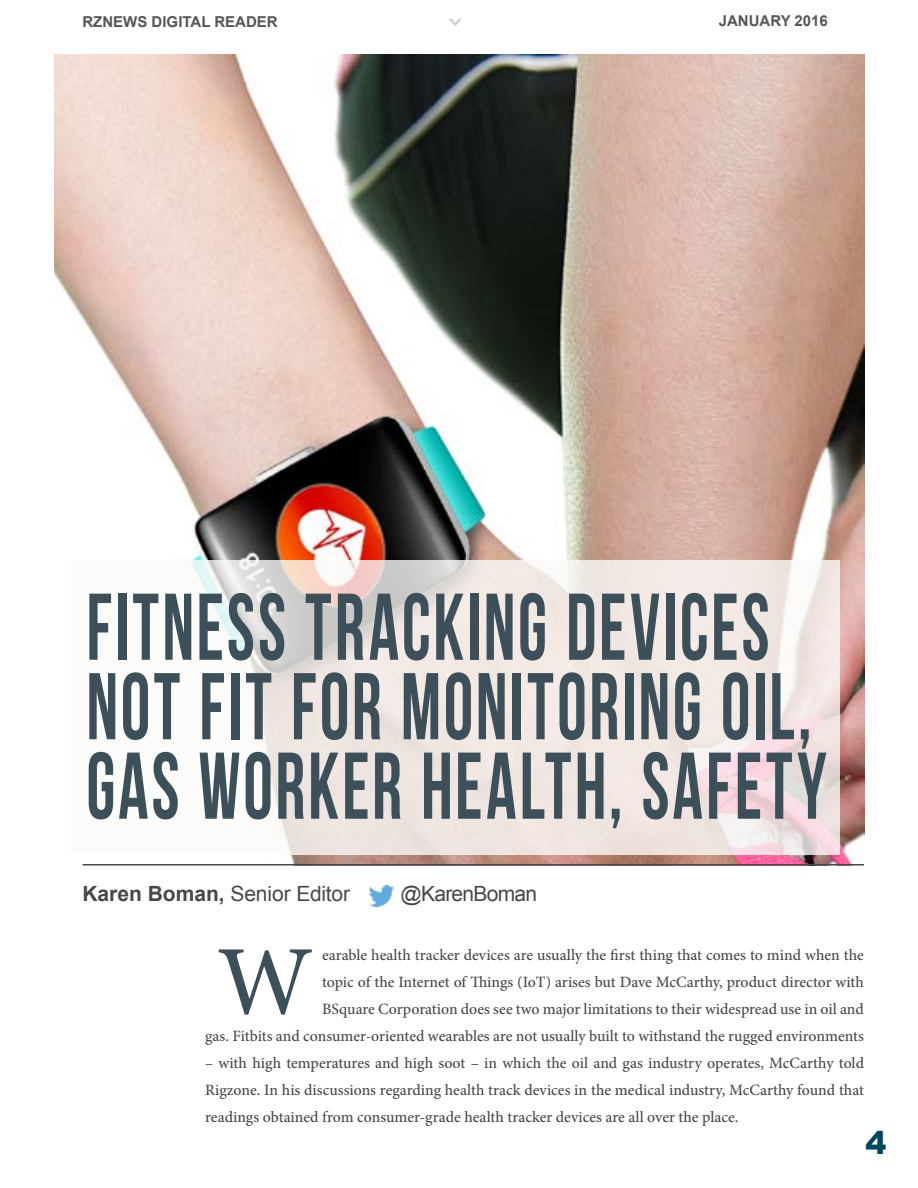
<style>
.page{position:relative;width:918px;height:1188px;background:#fff}
.page>*{position:absolute;margin:0;border:0;box-sizing:border-box;transform-origin:0 0}
.t1{font:500 98.85px "Minion Pro";color:#3d505a}
.t2{font:700 94.5px/79.5px "Bebas Neue";letter-spacing:.04em;color:#3d505a;scale:.79 1}
.t3{font:900 31.5px "Arial";color:#00455d}
.t4{font:21px "Arial";letter-spacing:-.02em;color:#48484a}
.t5{font:500 15.75px/27px "Minion Pro";color:#48484a;text-align:right}
.t6{font:700 15px "Arial";color:#55565a}
.s1{font-weight:700}
</style>
<div class="page">
<img style="left:54px;top:54px;width:810px;height:810px">
<img style="left:369px;top:886px;width:25px;height:21px">
<hr style="left:82px;top:864px;width:782px;height:2px;background:#48484a">
<svg style="left:71px;top:561px;width:769px;height:294px;fill:#f2e8e4"></svg>
<svg style="left:449px;top:19px;width:13px;height:7px"></svg>
<p class="t6" style="left:82px;top:12px;width:197px">RZNEWS DIGITAL READER</p>
<p class="t6" style="left:719px;top:11px;width:111px">JANUARY 2016</p>
<h2 class="t2" style="left:86px;top:586px;width:939px">FITNESS TRACKING DEVICES<br>NOT FIT FOR MONITORING OIL,<br>GAS WORKER HEALTH, SAFETY</h2>
<h3 class="t4" style="left:82px;top:880px;width:269px"><span class="s1">Karen Boman,</span> Senior Editor</h3>
<h3 class="t4" style="left:401px;top:880px;width:138px">@KarenBoman</h3>
<p class="t5" style="left:205px;top:941px;width:660px">earable health tracker devices are usually the first thing that comes to mind when the<br>topic of the Internet of Things (IoT) arises but Dave McCarthy, product director with<br>BSquare Corporation does see two major limitations to their widespread use in oil and<br>gas. Fitbits and consumer-oriented wearables are not usually built to withstand the rugged environments</p>
<p class="t5" style="left:205px;top:1049px;width:660px;text-align:justify">– with high temperatures and high soot – in which the oil and gas industry operates, McCarthy told Rigzone. In his discussions regarding health track devices in the medical industry, McCarthy found that readings obtained from consumer-grade health tracker devices are all over the place.</p>
<h1 class="t1" style="left:217px;top:915px;width:98px">W</h1>
<h3 class="t3" style="left:865px;top:1119px;width:23px">4</h3>
</div>
